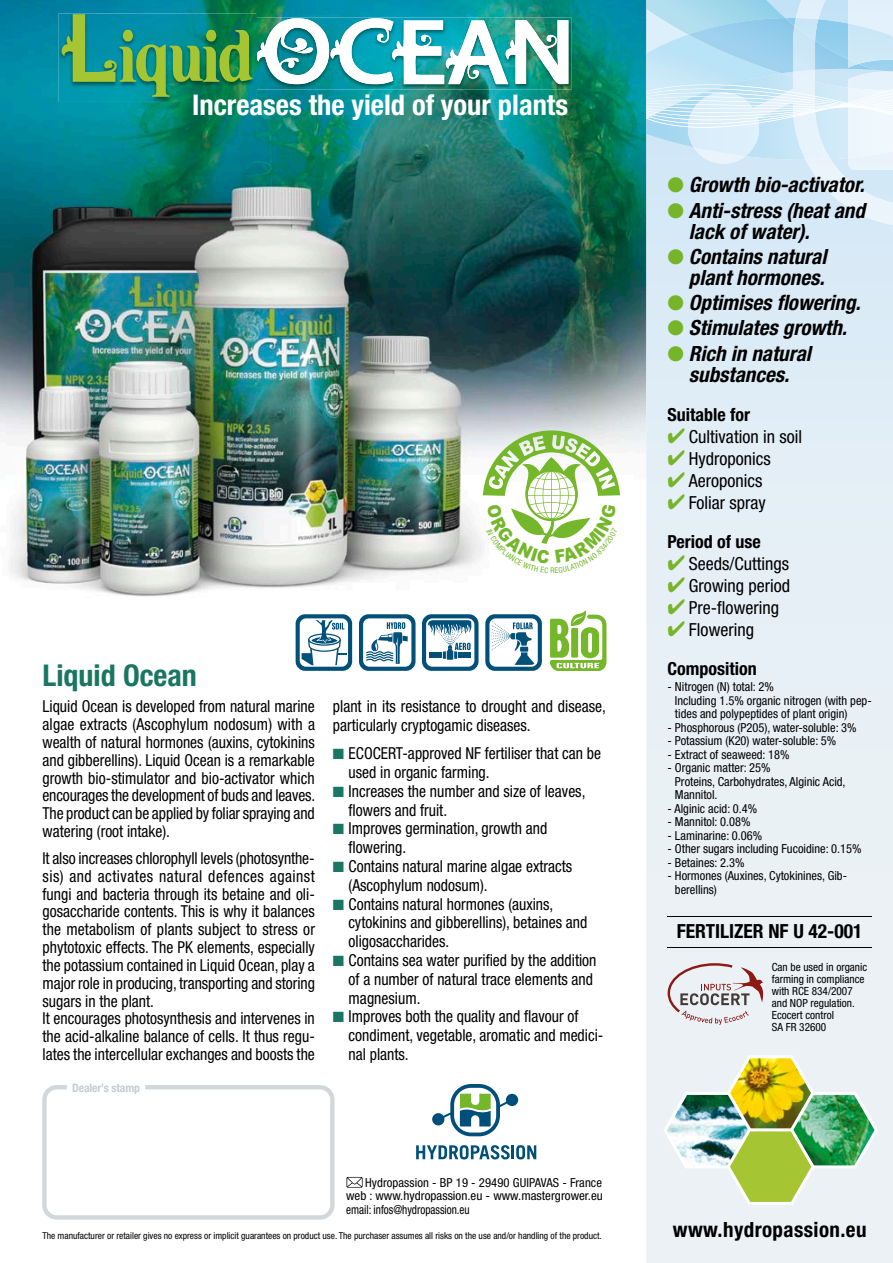
<style>
.page{position:relative;width:893px;height:1263px;background:#fff}
.page>*{position:absolute;margin:0;border:0;box-sizing:border-box;transform-origin:0 0}
.t1{font:700 condensed 30px "Helvetica Neue";color:#197662}
.t2{font:700 condensed 28.5px "Helvetica Neue";color:#fff}
.t3{font:italic 700 condensed 21px/21px "Helvetica Neue";color:#000}
.t4{font:700 condensed 21px "Helvetica Neue";letter-spacing:.02em;color:#000}
.t5{font:700 condensed 19.5px "Helvetica Neue";color:#000}
.t6{font:condensed 18px/39px "Helvetica Neue";color:#000}
.t7{font:700 condensed 18px/39px "Helvetica Neue";color:#000}
.t8{font:condensed 16.5px/17.9px "Helvetica Neue";color:#000;scale:.95 1}
.t9{font:condensed 12.45px/13.5px "Helvetica Neue";color:#000}
.t10{font:700 condensed 11.7px "Helvetica Neue";letter-spacing:-.01em;color:#c5ccd1}
.t11{font:condensed 11.25px/12px "Helvetica Neue";color:#000}
.t12{font:condensed 9.45px "Helvetica Neue";color:#000}
.s1{color:#197662}
.s2{color:#76b429}
.s3{font-weight:700}
.s4{font-weight:400}
</style>
<div class="page">
<img style="left:0;top:0;width:646px;height:636px">
<svg style="left:646px;top:227px;width:247px;height:1036px;background:#e5eff5"></svg>
<svg style="left:646px;top:0;width:247px;height:227px;background:#cce7f6"></svg>
<img style="left:663px;top:1055px;width:215px;height:150px">
<hr style="left:668px;top:916px;width:204px;height:1px;background:#000">
<hr style="left:668px;top:947px;width:204px;height:1px;background:#000">
<img style="left:59px;top:13px;width:197px;height:89px">
<img style="left:62px;top:14px;width:506px;height:83px">
<div style="left:42px;top:1085px;width:293px;height:135px;border:4px solid #d2d7db;border-radius:12px"></div>
<svg style="left:416px;top:1145px;width:120px;height:14px"></svg>
<svg style="left:432px;top:1084px;width:86px;height:52px"></svg>
<svg style="left:346px;top:1177px;width:17px;height:10px"></svg>
<svg style="left:347px;top:1177px;width:15px;height:10px"></svg>
<svg style="left:668px;top:963px;width:95px;height:62px;background:#d5ccce"></svg>
<svg style="left:485px;top:614px;width:57px;height:57px"></svg>
<svg style="left:550px;top:610px;width:56px;height:61px"></svg>
<svg style="left:422px;top:614px;width:56px;height:57px"></svg>
<svg style="left:296px;top:614px;width:56px;height:57px"></svg>
<svg style="left:359px;top:614px;width:57px;height:57px"></svg>
<svg style="left:483px;top:430px;width:137px;height:143px"></svg>
<h2 class="t2" style="left:192px;top:87px;width:377px">Increases the yield of your plants</h2>
<h1 class="t1" style="left:43px;top:657px;width:156px">Liquid Ocean</h1>
<p class="t8" style="left:43px;top:697px;width:289px;text-align:justify">Liquid Ocean is developed from natural marine algae extracts (Ascophylum nodosum) with a wealth of natural hormones (auxins, cytokinins and gibberellins). Liquid Ocean is a remarkable growth bio-stimulator and bio-activator which encourages the development of buds and leaves.<br>The product can be applied by foliar spraying and watering (root intake).</p>
<p class="t8" style="left:43px;top:849px;width:288px">It also increases chlorophyll levels (photosynthe&shy;sis) and activates natural defences against fungi and bacteria through its betaine and oli&shy;gosaccharide contents. This is why it balances the metabolism of plants subject to stress or phytotoxic effects. The PK elements, especially the potassium contained in Liquid Ocean, play a major role in producing, transporting and storing sugars in the plant.<br>It encourages photosynthesis and intervenes in the acid-alkaline balance of cells. It thus regu&shy;lates the intercellular exchanges and boosts the</p>
<p class="t10" style="left:72px;top:1080px;width:69px">Dealer’s stamp</p>
<p class="t8" style="left:333px;top:697px;width:289px;line-height:18.8px">plant in its resistance to drought and disease, particularly cryptogamic diseases.</p>
<p class="t8" style="left:349px;top:744px;width:267px;line-height:18.8px;text-indent:-16px"><span class="s1">■</span> ECOCERT-approved NF fertiliser that can be used in organic farming.</p>
<p class="t8" style="left:349px;top:781px;width:251px;line-height:18.8px;text-indent:-16px"><span class="s1">■</span> Increases the number and size of leaves, flowers and fruit.</p>
<p class="t8" style="left:349px;top:819px;width:211px;line-height:18.8px;text-indent:-16px"><span class="s1">■</span> Improves germination, growth and flowering.</p>
<p class="t8" style="left:349px;top:857px;width:237px;line-height:18.8px;text-indent:-16px"><span class="s1">■</span> Contains natural marine algae extracts (Ascophylum nodosum).</p>
<p class="t8" style="left:349px;top:894px;width:253px;line-height:18.8px;text-indent:-16px"><span class="s1">■</span> Contains natural hormones (auxins, cytokinins and gibberellins), betaines and oligosaccharides.</p>
<p class="t8" style="left:349px;top:951px;width:262px;line-height:18.8px;text-indent:-16px"><span class="s1">■</span> Contains sea water purified by the addition of a number of natural trace elements and magnesium.</p>
<p class="t8" style="left:349px;top:1007px;width:270px;line-height:18.8px;text-indent:-16px"><span class="s1">■</span> Improves both the quality and flavour of condiment, vegetable, aromatic and medici&shy;nal plants.</p>
<p class="t9" style="left:346px;top:1176px;width:258px;text-align:justify;text-indent:19px">Hydropassion - BP 19 - 29490 GUIPAVAS - France web : www.hydropassion.eu - www.mastergrower.eu email: infos@hydropassion.eu</p>
<p class="t12" style="left:42px;top:1230px;width:561px">The manufacturer or retailer gives no express or implicit guarantees on product use. The purchaser assumes all risks on the use and/or handling of the product.</p>
<p class="t3" style="left:668px;top:174px;width:198px"><span class="s2">●</span> Growth bio-activator.</p>
<p class="t3" style="left:689px;top:199px;width:178px;text-indent:-21px"><span class="s2">●</span> Anti-stress (heat and lack of water).</p>
<p class="t3" style="left:668px;top:246px;width:160px;text-align:right"><span class="s2">●</span> Contains natural plant hormones.</p>
<p class="t3" style="left:668px;top:292px;width:194px"><span class="s2">●</span> Optimises flowering.</p>
<p class="t3" style="left:668px;top:317px;width:181px"><span class="s2">●</span> Stimulates growth.</p>
<p class="t3" style="left:668px;top:342px;width:145px;text-align:center"><span class="s2">●</span> Rich in natural substances.</p>
<p class="t7" style="left:668px;top:395px;width:84px">Suitable for</p>
<p class="t6" style="left:668px;top:417px;width:136px"><span class="s2">✔</span> Cultivation in soil</p>
<p class="t6" style="left:668px;top:439px;width:105px"><span class="s2">✔</span> Hydroponics</p>
<p class="t6" style="left:668px;top:461px;width:96px"><span class="s2">✔</span> Aeroponics</p>
<p class="t6" style="left:668px;top:483px;width:100px"><span class="s2">✔</span> Foliar spray<br><span class="s3">Period of use</span></p>
<p class="t6" style="left:668px;top:544px;width:123px"><span class="s2">✔</span> Seeds/Cuttings</p>
<p class="t6" style="left:668px;top:566px;width:124px"><span class="s2">✔</span> Growing period</p>
<p class="t6" style="left:668px;top:588px;width:113px"><span class="s2">✔</span> Pre-flowering</p>
<p class="t7" style="left:668px;top:610px;width:91px"><span class="s2">✔</span> <span class="s4">Flowering<br></span>Composition</p>
<p class="t9" style="left:675px;top:680px;width:198px;text-indent:-7px">- Nitrogen (N) total: 2%<br>Including 1.5% organic nitrogen (with pep&shy;tides and polypeptides of plant origin)</p>
<p class="t9" style="left:668px;top:721px;width:190px">- Phosphorous (P205), water-soluble: 3%</p>
<p class="t9" style="left:668px;top:734px;width:170px">- Potassium (K20) water-soluble: 5%</p>
<p class="t9" style="left:668px;top:748px;width:123px">- Extract of seaweed: 18%</p>
<p class="t9" style="left:675px;top:761px;width:172px;text-indent:-7px">- Organic matter: 25%<br>Proteins, Carbohydrates, Alginic Acid,<br>Mannitol.</p>
<p class="t9" style="left:668px;top:802px;width:91px">- Alginic acid: 0.4%</p>
<p class="t9" style="left:668px;top:815px;width:84px">- Mannitol: 0.08%</p>
<p class="t9" style="left:668px;top:829px;width:96px">- Laminarine: 0.06%</p>
<p class="t9" style="left:668px;top:842px;width:195px">- Other sugars including Fucoidine: 0.15%</p>
<p class="t9" style="left:668px;top:856px;width:78px">- Betaines: 2.3%</p>
<p class="t9" style="left:675px;top:869px;width:174px;text-indent:-7px">- Hormones (Auxines, Cytokinines, Gib&shy;berellins)</p>
<p class="t5" style="left:677px;top:919px;width:187px">FERTILIZER NF U 42-001</p>
<p class="t11" style="left:772px;top:961px;width:97px">Can be used in organic farming in compliance with RCE 834/2007 and NOP regulation.<br>Ecocert control<br>SA FR 32600</p>
<p class="t4" style="left:673px;top:1216px;width:195px">www.hydropassion.eu</p>
</div>
